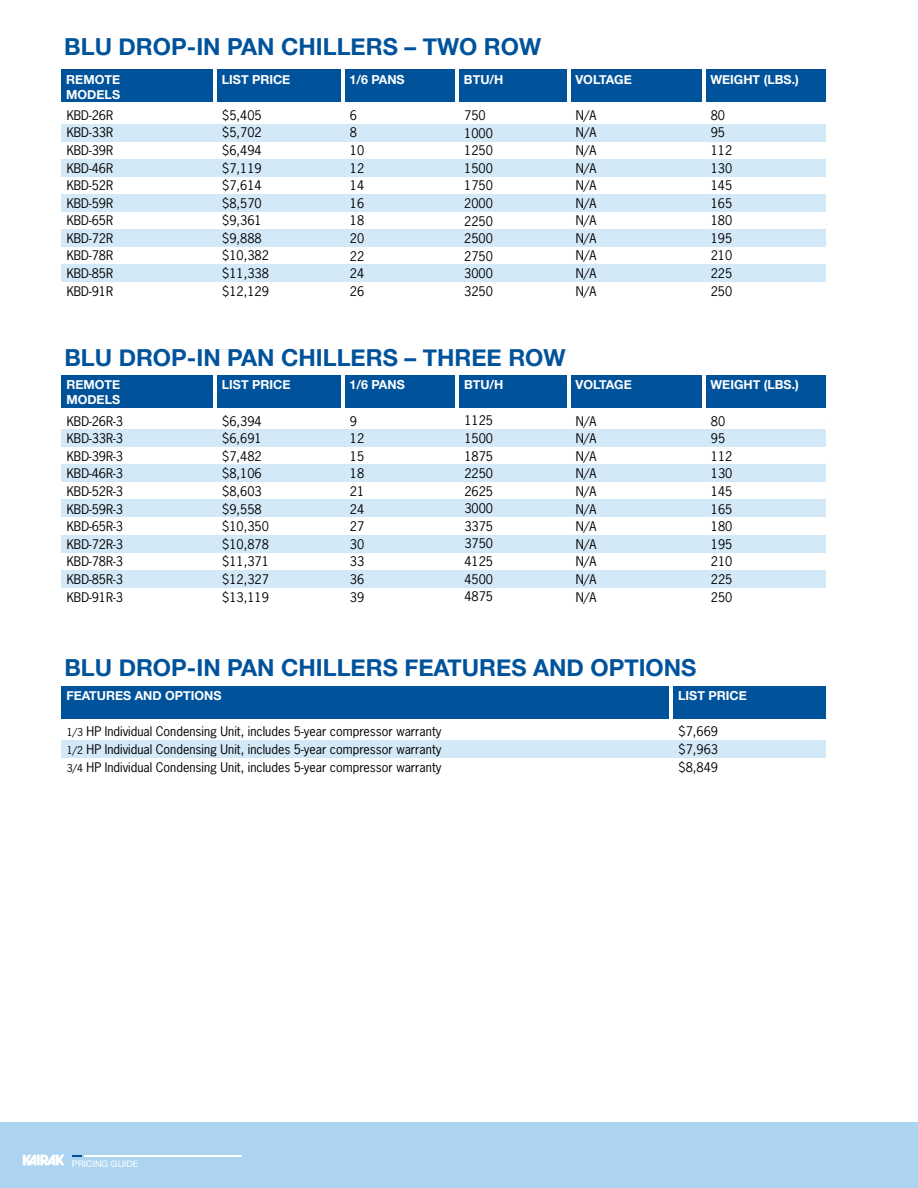
<style>
.page{position:relative;width:918px;height:1188px;background:#fff}
.page>*{position:absolute;margin:0;border:0;box-sizing:border-box;transform-origin:0 0}
.t1{font:700 23.4px "Helvetica Neue";color:#00539b}
.t2{font:12.45px/17.5px "News Gothic Std";color:#000;text-align:justify}
.t3{font:700 12.45px "Helvetica Neue";color:#fff}
.t4{font:9px "Helvetica Neue";color:#fff}
.s1{font-size:10.2px}
</style>
<div class="page">
<div style="left:0;top:1123px;width:918px;height:65px;background:#acd4f1"></div>
<svg style="left:23px;top:1155px;width:42px;height:10px"></svg>
<hr style="left:84px;top:1155px;width:158px;height:1px;background:#fff">
<div style="left:62px;top:740px;width:764px;height:18px;background:#d4e9f8"></div>
<div style="left:61px;top:686px;width:765px;height:32px;background:#00539b"></div>
<hr style="left:670px;top:685px;width:3px;height:36px;background:#fff">
<div style="left:61px;top:570px;width:765px;height:18px;background:#d4e9f8"></div>
<div style="left:61px;top:535px;width:765px;height:17px;background:#d4e9f8"></div>
<div style="left:61px;top:500px;width:765px;height:17px;background:#d4e9f8"></div>
<div style="left:61px;top:465px;width:765px;height:17px;background:#d4e9f8"></div>
<div style="left:61px;top:429px;width:765px;height:18px;background:#d4e9f8"></div>
<div style="left:61px;top:375px;width:765px;height:32px;background:#00539b"></div>
<hr style="left:702px;top:374px;width:3px;height:36px;background:#fff">
<hr style="left:567px;top:374px;width:3px;height:36px;background:#fff">
<hr style="left:455px;top:374px;width:4px;height:36px;background:#fff">
<hr style="left:341px;top:374px;width:3px;height:36px;background:#fff">
<hr style="left:213px;top:374px;width:4px;height:36px;background:#fff">
<div style="left:61px;top:265px;width:765px;height:17px;background:#d4e9f8"></div>
<div style="left:61px;top:230px;width:765px;height:17px;background:#d4e9f8"></div>
<div style="left:61px;top:194px;width:765px;height:18px;background:#d4e9f8"></div>
<div style="left:61px;top:159px;width:765px;height:18px;background:#d4e9f8"></div>
<div style="left:61px;top:124px;width:765px;height:17px;background:#d4e9f8"></div>
<div style="left:61px;top:70px;width:765px;height:32px;background:#00539b"></div>
<hr style="left:702px;top:68px;width:3px;height:37px;background:#fff">
<hr style="left:567px;top:68px;width:3px;height:37px;background:#fff">
<hr style="left:455px;top:68px;width:4px;height:37px;background:#fff">
<hr style="left:341px;top:68px;width:3px;height:37px;background:#fff">
<hr style="left:213px;top:68px;width:4px;height:37px;background:#fff">
<h1 class="t1" style="left:64px;top:28px;width:479px">BLU DROP-IN PAN CHILLERS – TWO ROW</h1>
<p class="t3" style="left:66px;top:70px;width:55px">REMOTE</p>
<p class="t3" style="left:222px;top:70px;width:70px">LIST PRICE</p>
<p class="t3" style="left:350px;top:70px;width:57px">1/6 PANS</p>
<p class="t3" style="left:66px;top:84px;width:55px">MODELS</p>
<p class="t3" style="left:464px;top:70px;width:41px">BTU/H</p>
<p class="t3" style="left:575px;top:70px;width:58px">VOLTAGE</p>
<p class="t3" style="left:710px;top:70px;width:90px">WEIGHT (LBS.)</p>
<p class="t2" style="left:464px;top:106px;width:30px;text-align:left">750<br>1000<br>1250<br>1500<br>1750<br>2000<br>2250<br>2500<br>2750<br>3000<br>3250</p>
<p class="t2" style="left:222px;top:106px;width:48px;text-align:left">$5,405 $5,702 $6,494 $7,119 $7,614 $8,570 $9,361 $9,888 $10,382 $11,338 $12,129</p>
<p class="t2" style="left:67px;top:106px;width:48px">KBD-26R KBD-33R KBD-39R KBD-46R KBD-52R KBD-59R KBD-65R KBD-72R KBD-78R KBD-85R KBD-91R</p>
<p class="t2" style="left:711px;top:106px;width:23px;text-align:left">80<br>95<br>112<br>130<br>145<br>165<br>180<br>195<br>210<br>225<br>250</p>
<p class="t2" style="left:350px;top:106px;width:16px;text-align:left">6<br>8<br>10<br>12<br>14<br>16<br>18<br>20<br>22<br>24<br>26</p>
<p class="t2" style="left:576px;top:106px;width:22px">N/A N/A N/A N/A N/A N/A N/A N/A N/A N/A N/A</p>
<h1 class="t1" style="left:64px;top:339px;width:503px">BLU DROP-IN PAN CHILLERS – THREE ROW</h1>
<p class="t3" style="left:66px;top:375px;width:55px">REMOTE</p>
<p class="t3" style="left:222px;top:375px;width:70px">LIST PRICE</p>
<p class="t3" style="left:350px;top:375px;width:57px">1/6 PANS</p>
<p class="t3" style="left:66px;top:390px;width:55px">MODELS</p>
<p class="t3" style="left:464px;top:375px;width:41px">BTU/H</p>
<p class="t3" style="left:576px;top:375px;width:58px">VOLTAGE</p>
<p class="t3" style="left:710px;top:375px;width:90px">WEIGHT (LBS.)</p>
<p class="t2" style="left:222px;top:412px;width:48px;text-align:left">$6,394 $6,691 $7,482 $8,106 $8,603 $9,558 $10,350 $10,878 $11,371 $12,327 $13,119</p>
<p class="t2" style="left:464px;top:412px;width:30px">1125<br>1500<br>1875<br>2250<br>2625<br>3000<br>3375<br>3750<br>4125<br>4500<br>4875</p>
<p class="t2" style="left:67px;top:412px;width:58px">KBD-26R-3<br>KBD-33R-3<br>KBD-39R-3<br>KBD-46R-3<br>KBD-52R-3<br>KBD-59R-3<br>KBD-65R-3<br>KBD-72R-3<br>KBD-78R-3<br>KBD-85R-3<br>KBD-91R-3</p>
<p class="t2" style="left:711px;top:412px;width:23px;text-align:left">80<br>95<br>112<br>130<br>145<br>165<br>180<br>195<br>210<br>225<br>250</p>
<p class="t2" style="left:350px;top:412px;width:16px;text-align:left">9<br>12<br>15<br>18<br>21<br>24<br>27<br>30<br>33<br>36<br>39</p>
<p class="t2" style="left:576px;top:412px;width:22px">N/A N/A N/A N/A N/A N/A N/A N/A N/A N/A N/A</p>
<h1 class="t1" style="left:64px;top:649px;width:634px">BLU DROP-IN PAN CHILLERS FEATURES AND OPTIONS</h1>
<p class="t3" style="left:678px;top:686px;width:70px">LIST PRICE</p>
<p class="t2" style="left:679px;top:723px;width:41px">$7,669 $7,963 $8,849</p>
<p class="t3" style="left:66px;top:686px;width:157px">FEATURES AND OPTIONS</p>
<p class="t2" style="left:67px;top:723px;width:376px"><span class="s1">1/3</span> HP Individual Condensing Unit, includes 5-year compressor warranty <span class="s1">1/2</span> HP Individual Condensing Unit, includes 5-year compressor warranty <span class="s1">3/4</span> HP Individual Condensing Unit, includes 5-year compressor warranty</p>
<p class="t4" style="left:72px;top:1157px;width:68px">PRICING GUIDE</p>
</div>
